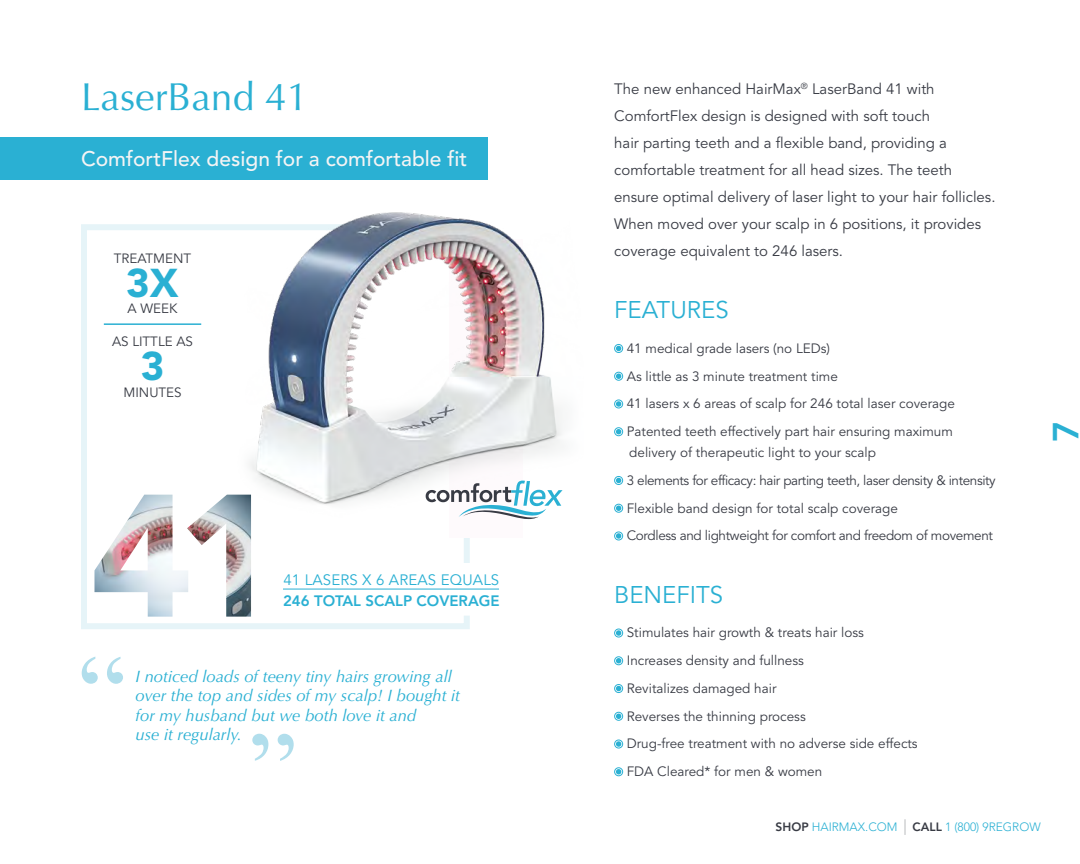
<style>
.page{position:relative;width:1080px;height:864px;background:#fff}
.page>*{position:absolute;margin:0;border:0;box-sizing:border-box;transform-origin:0 0}
.t1{font:108px "Times New Roman";color:#b1deec}
.t2{font:900 39.9px "Avenir";color:#2ab0d3}
.t3{font:39px "Optima LT Std";color:#2ab0d3}
.t4{font:800 36px "Avenir";color:#2ab0d3}
.t5{font:24px "Avenir";color:#2ab0d3}
.t6{font:500 21px "Avenir";color:#f4f4f5}
.t7{font:italic 16.5px/19.5px "Optima LT Std";color:#2ab0d3}
.t8{font:15px/27px "Avenir";color:#383b44}
.t9{font:15px "Avenir";letter-spacing:.01em;color:#2ab0d3}
.t10{font:800 15px "Avenir";color:#2ab0d3}
.t11{font:13.5px/27.8px "Avenir";color:#383b44}
.t12{font:13.5px/27.8px "Avenir";letter-spacing:-.025em;color:#383b44}
.t13{font:13.35px "Avenir";color:#383b44}
.t14{font:300 12px "Avenir";color:#2ab0d3}
.s1{font-weight:800;color:#383b44}
.s2{font-size:15.6px;color:#939699}
</style>
<div class="page">
<svg style="left:81px;top:224px;width:392px;height:405px"></svg>
<div style="left:449px;top:240px;width:74px;height:298px;background:#fefafc"></div>
<hr style="left:104px;top:323px;width:97px;height:2px;background:#2ab0d3">
<img style="left:94px;top:495px;width:157px;height:122px">
<div style="left:614px;top:344px;width:9px;height:9px;border:1px solid #2ab0d3;border-radius:50%"></div>
<svg style="left:616px;top:346px;width:5px;height:5px"></svg>
<div style="left:614px;top:372px;width:9px;height:9px;border:1px solid #2ab0d3;border-radius:50%"></div>
<svg style="left:616px;top:374px;width:5px;height:5px"></svg>
<div style="left:614px;top:400px;width:9px;height:8px;border:1px solid #2ab0d3;border-radius:50%"></div>
<svg style="left:616px;top:401px;width:5px;height:6px"></svg>
<div style="left:614px;top:427px;width:9px;height:9px;border:1px solid #2ab0d3;border-radius:50%"></div>
<svg style="left:616px;top:429px;width:5px;height:5px"></svg>
<div style="left:614px;top:476px;width:9px;height:9px;border:1px solid #2ab0d3;border-radius:50%"></div>
<svg style="left:616px;top:478px;width:5px;height:5px"></svg>
<div style="left:614px;top:504px;width:9px;height:9px;border:1px solid #2ab0d3;border-radius:50%"></div>
<svg style="left:616px;top:506px;width:5px;height:5px"></svg>
<div style="left:614px;top:532px;width:9px;height:8px;border:1px solid #2ab0d3;border-radius:50%"></div>
<svg style="left:616px;top:533px;width:5px;height:6px"></svg>
<div style="left:614px;top:629px;width:9px;height:8px;border:1px solid #2ab0d3;border-radius:50%"></div>
<svg style="left:616px;top:630px;width:5px;height:6px"></svg>
<div style="left:614px;top:656px;width:9px;height:9px;border:1px solid #2ab0d3;border-radius:50%"></div>
<svg style="left:616px;top:658px;width:5px;height:6px"></svg>
<div style="left:614px;top:684px;width:9px;height:9px;border:1px solid #2ab0d3;border-radius:50%"></div>
<svg style="left:616px;top:686px;width:5px;height:5px"></svg>
<div style="left:614px;top:712px;width:9px;height:9px;border:1px solid #2ab0d3;border-radius:50%"></div>
<svg style="left:616px;top:714px;width:5px;height:5px"></svg>
<div style="left:614px;top:740px;width:9px;height:8px;border:1px solid #2ab0d3;border-radius:50%"></div>
<svg style="left:616px;top:741px;width:5px;height:6px"></svg>
<div style="left:614px;top:767px;width:9px;height:9px;border:1px solid #2ab0d3;border-radius:50%"></div>
<svg style="left:616px;top:769px;width:5px;height:6px"></svg>
<img style="left:236px;top:212px;width:326px;height:306px">
<svg style="left:426px;top:481px;width:137px;height:38px"></svg>
<div style="left:0;top:138px;width:488px;height:42px;background:#2ab0d3"></div>
<hr style="left:283px;top:589px;width:216px;height:1px;background:#2ab0d3">
<h3 class="t3" style="left:81px;top:74px;width:229px">LaserBand 41</h3>
<h3 class="t6" style="left:81px;top:140px;width:388px">ComfortFlex design for a comfortable fit</h3>
<p class="t13" style="left:114px;top:250px;width:79px">TREATMENT</p>
<h2 class="t2" style="left:126px;top:249px;width:54px">3X</h2>
<p class="t13" style="left:128px;top:300px;width:51px">A WEEK</p>
<p class="t13" style="left:112px;top:334px;width:83px">AS LITTLE AS</p>
<h2 class="t2" style="left:141px;top:332px;width:25px">3</h2>
<p class="t13" style="left:123px;top:384px;width:60px">MINUTES</p>
<p class="t9" style="left:283px;top:570px;width:217px">41 LASERS X 6 AREAS EQUALS</p>
<p class="t10" style="left:283px;top:587px;width:218px">246 TOTAL SCALP COVERAGE</p>
<h1 class="t1" style="left:78px;top:621px;width:49px">“</h1>
<p class="t7" style="left:136px;top:667px;width:326px">I noticed loads of teeny tiny hairs growing all over the top and sides of my scalp! I bought it for my husband but we both love it and</p>
<p class="t7" style="left:136px;top:725px;width:108px">use it regularly.</p>
<h1 class="t1" style="left:297px;top:797px;width:49px;rotate:-180deg">“</h1>
<p class="t8" style="left:614px;top:75px;width:383px">The new enhanced HairMax<sup>®</sup> LaserBand 41 with ComfortFlex design is designed with soft touch<br>hair parting teeth and a flexible band, providing a comfortable treatment for all head sizes. The teeth ensure optimal delivery of laser light to your hair follicles.<br>When moved over your scalp in 6 positions, it provides coverage equivalent to 246 lasers.</p>
<h3 class="t5" style="left:614px;top:296px;width:116px">FEATURES</h3>
<p class="t11" style="left:627px;top:335px;width:330px">41 medical grade lasers (no LEDs)<br>As little as 3 minute treatment time<br>41 lasers x 6 areas of scalp for 246 total laser coverage Patented teeth effectively part hair ensuring maximum</p>
<p class="t12" style="left:627px;top:439px;width:370px">delivery of therapeutic light to your scalp<br>3 elements for efficacy: hair parting teeth, laser density &amp; intensity Flexible band design for total scalp coverage<br>Cordless and lightweight for comfort and freedom of movement</p>
<h3 class="t5" style="left:614px;top:580px;width:111px">BENEFITS</h3>
<p class="t11" style="left:627px;top:619px;width:292px">Stimulates hair growth &amp; treats hair loss Increases density and fullness<br>Revitalizes damaged hair<br>Reverses the thinning process<br>Drug-free treatment with no adverse side effects FDA Cleared* for men &amp; women</p>
<h3 class="t4" style="left:1033px;top:442px;width:23px;rotate:-90deg">7</h3>
<p class="t14" style="left:776px;top:820px;width:267px"><span class="s1">SHOP</span> HAIRMAX.COM <span class="s2">|</span> <span class="s1">CALL</span> 1 (800) 9REGROW</p>
</div>
